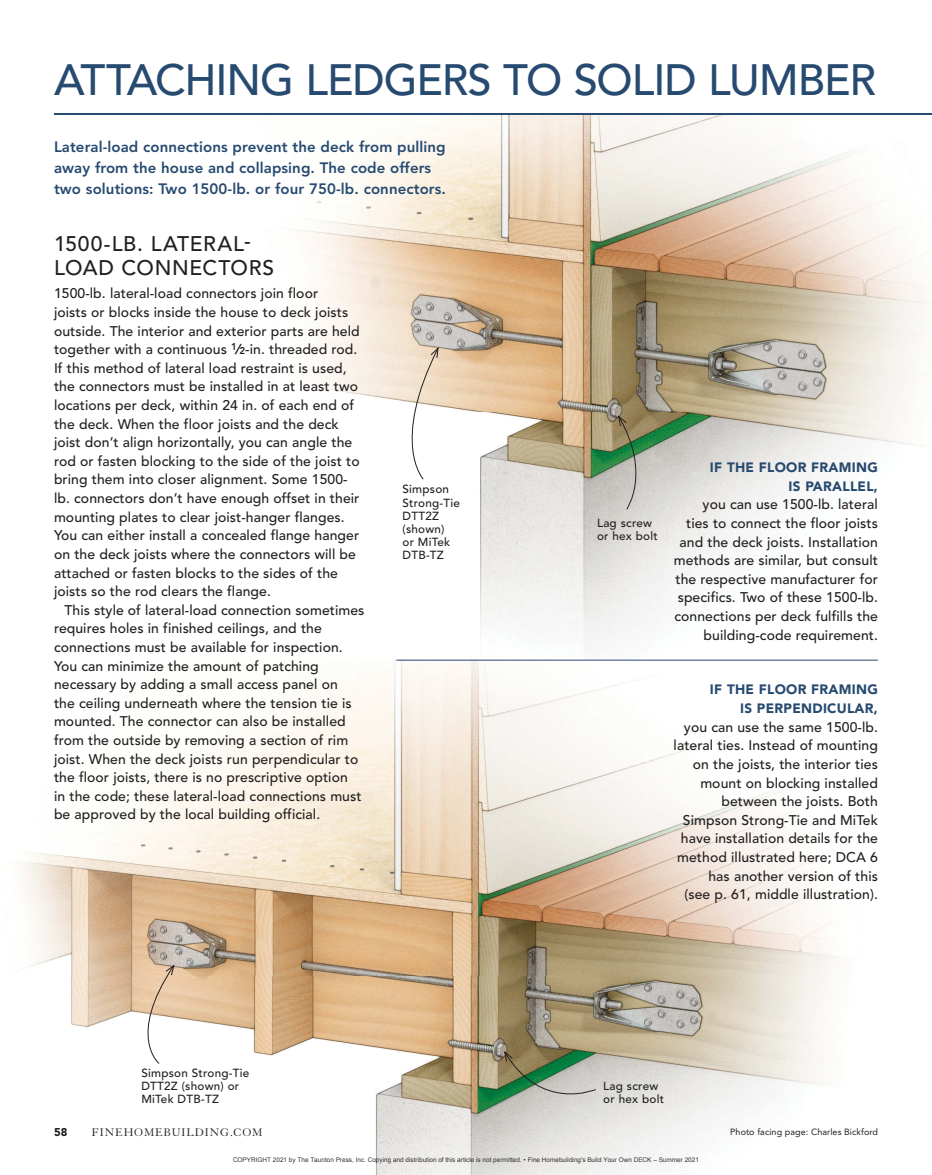
<style>
.page{position:relative;width:932px;height:1175px;background:#fff}
.page>*{position:absolute;margin:0;border:0;box-sizing:border-box;transform-origin:0 0}
.t1{font:500 43.5px "Avenir LT Std";letter-spacing:-.025em;color:#274a70}
.t2{font:500 21px/24px "Avenir LT Std";letter-spacing:.03em;color:#231f20}
.t3{font:800 15px/21px "Avenir LT Std";letter-spacing:.005em;color:#274a70}
.t4{font:500 13.95px/18.6px "Avenir LT Std";letter-spacing:.005em;color:#231f20;text-align:right}
.t5{font:900 13.5px/18.6px "Avenir LT Std";letter-spacing:.02em;color:#274a70;text-align:right}
.t6{font:12px "Granjon LT Std";letter-spacing:.07em;color:#231f20}
.t7{font:500 11.7px/13.2px "Avenir LT Std";letter-spacing:.02em;color:#231f20}
.t8{font:900 11.25px "Avenir LT Std";color:#231f20}
.t9{font:9px "Avenir LT Std";letter-spacing:.005em;color:#231f20}
.t10{font:6.45px "Arial";color:rgb(0 0 0/.8)}
.s1{font-weight:800}
.s2{font-weight:800;font-size:9.75px}
</style>
<div class="page">
<img style="left:293px;top:115px;width:639px;height:545px">
<img style="left:17px;top:661px;width:832px;height:513px">
<hr style="left:54px;top:113px;width:878px;height:2px;background:#274a70">
<hr style="left:396px;top:660px;width:482px;height:1px;background:#274a70">
<svg style="left:390px;top:346px;width:49px;height:134px"></svg>
<svg style="left:126px;top:963px;width:49px;height:101px"></svg>
<svg style="left:617px;top:414px;width:35px;height:96px;background:#9da68f"></svg>
<svg style="left:503px;top:1050px;width:93px;height:62px;background:#94a48c"></svg>
<p class="t1" style="left:54px;top:55px;width:823px">ATTACHING LEDGERS TO SOLID LUMBER</p>
<p class="t3" style="left:54px;top:136px;width:393px">Lateral-load connections prevent the deck from pulling away from the house and collapsing. The code offers two solutions: Two 1500-lb. or four 750-lb. connectors.</p>
<p class="t2" style="left:54px;top:232px;width:221px">1500-LB. LATERAL-<br>LOAD CONNECTORS</p>
<p class="t4" style="left:54px;top:285px;width:266px">1500-lb. lateral-load connectors join floor</p>
<p class="t4" style="left:54px;top:303px;width:296px">joists or blocks inside the house to deck joists</p>
<p class="t4" style="left:54px;top:322px;width:307px">outside. The interior and exterior parts are held</p>
<p class="t4" style="left:54px;top:340px;width:305px">together with a continuous <sup>1</sup><span class="s1">⁄</span><span class="s2">2</span>-in. threaded rod.</p>
<p class="t4" style="left:54px;top:359px;width:294px">If this method of lateral load restraint is used,</p>
<p class="t4" style="left:54px;top:378px;width:305px">the connectors must be installed in at least two</p>
<p class="t4" style="left:54px;top:396px;width:301px">locations per deck, within 24 in. of each end of</p>
<p class="t4" style="left:54px;top:415px;width:286px">the deck. When the floor joists and the deck</p>
<p class="t4" style="left:54px;top:433px;width:300px">joist don’t align horizontally, you can angle the</p>
<p class="t4" style="left:54px;top:452px;width:307px">rod or fasten blocking to the side of the joist to</p>
<p class="t4" style="left:54px;top:471px;width:295px">bring them into closer alignment. Some 1500-</p>
<p class="t4" style="left:54px;top:489px;width:307px">lb. connectors don’t have enough offset in their</p>
<p class="t4" style="left:54px;top:508px;width:292px">mounting plates to clear joist-hanger flanges.</p>
<p class="t4" style="left:54px;top:526px;width:307px">You can either install a concealed flange hanger</p>
<p class="t4" style="left:54px;top:545px;width:303px">on the deck joists where the connectors will be</p>
<p class="t4" style="left:54px;top:563px;width:285px">attached or fasten blocks to the sides of the</p>
<p class="t4" style="left:54px;top:582px;width:218px">joists so the rod clears the flange.</p>
<p class="t4" style="left:64px;top:601px;width:301px">This style of lateral-load connection sometimes</p>
<p class="t4" style="left:54px;top:619px;width:269px">requires holes in finished ceilings, and the</p>
<p class="t4" style="left:54px;top:638px;width:290px">connections must be available for inspection.</p>
<p class="t4" style="left:54px;top:656px;width:266px">You can minimize the amount of patching</p>
<p class="t4" style="left:54px;top:675px;width:285px">necessary by adding a small access panel on</p>
<p class="t4" style="left:54px;top:694px;width:299px">the ceiling underneath where the tension tie is</p>
<p class="t4" style="left:54px;top:712px;width:293px">mounted. The connector can also be installed</p>
<p class="t4" style="left:54px;top:731px;width:296px">from the outside by removing a section of rim</p>
<p class="t4" style="left:54px;top:749px;width:306px">joist. When the deck joists run perpendicular to</p>
<p class="t4" style="left:54px;top:768px;width:295px">the floor joists, there is no prescriptive option</p>
<p class="t4" style="left:54px;top:787px;width:309px">in the code; these lateral-load connections must</p>
<p class="t4" style="left:54px;top:805px;width:268px">be approved by the local building official.</p>
<p class="t7" style="left:402px;top:483px;width:59px">Simpson<br>Strong-Tie<br>DTT2Z (shown)<br>or MiTek<br>DTB-TZ</p>
<p class="t7" style="left:141px;top:1066px;width:109px">Simpson Strong-Tie<br>DTT2Z (shown) or<br>MiTek DTB-TZ</p>
<p class="t7" style="left:597px;top:516px;width:62px">Lag screw or hex bolt</p>
<p class="t5" style="left:710px;top:458px;width:169px">IF THE FLOOR FRAMING<br>IS PARALLEL,</p>
<p class="t4" style="left:674px;top:495px;width:205px">you can use 1500-lb. lateral<br>ties to connect the floor joists and the deck joists. Installation methods are similar, but consult the respective manufacturer for specifics. Two of these 1500-lb. connections per deck fulfills the building-code requirement.</p>
<p class="t5" style="left:710px;top:680px;width:169px">IF THE FLOOR FRAMING<br>IS PERPENDICULAR,</p>
<p class="t4" style="left:673px;top:718px;width:206px">you can use the same 1500-lb. lateral ties. Instead of mounting on the joists, the interior ties mount on blocking installed between the joists. Both<br>Simpson Strong-Tie and MiTek have installation details for the method illustrated here; DCA 6 has another version of this<br>(see p. 61, middle illustration).</p>
<p class="t7" style="left:603px;top:1079px;width:62px">Lag screw or hex bolt</p>
<p class="t8" style="left:54px;top:1125px;width:15px">58</p>
<p class="t6" style="left:92px;top:1126px;width:172px">FINEHOMEBUILDING.COM</p>
<p class="t9" style="left:730px;top:1126px;width:149px">Photo facing page: Charles Bickford</p>
<p class="t10" style="left:233px;top:1155px;width:467px">COPYRIGHT 2021 by The Taunton Press, Inc. Copying and distribution of this article is not permitted. • Fine Homebuilding's Build Your Own DECK – Summer 2021</p>
</div>
